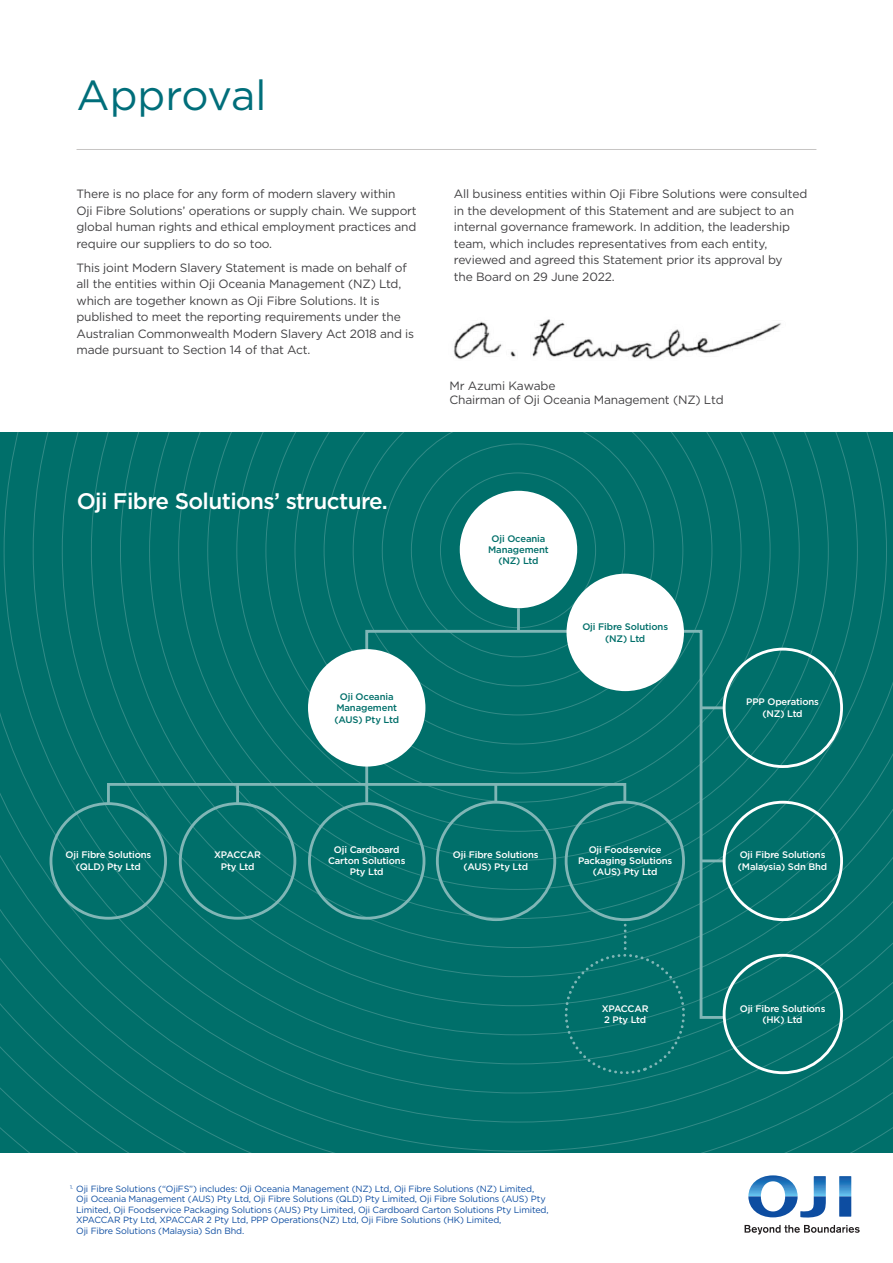
<style>
.page{position:relative;width:893px;height:1263px;background:#fff}
.page>*{position:absolute;margin:0;border:0;box-sizing:border-box;transform-origin:0 0}
.t1{font:42px "Gotham";color:#006e7a}
.t2{font:500 22.5px "Gotham";letter-spacing:-.03em;color:#fff}
.t3{font:12px/16.5px "Gotham";letter-spacing:-.015em;color:#414042}
.t4{font:500 9.45px/11.4px "Gotham";letter-spacing:-.015em;color:#fff;text-align:center}
.t5{font:500 9.45px/11.4px "Gotham";letter-spacing:-.015em;color:#006f6a;text-align:center}
.t6{font:9px/10.5px "Gotham";letter-spacing:-.015em;color:#0d4da1}
</style>
<div class="page">
<hr style="left:77px;top:149px;width:739px;height:1px;background:#c7c5c4">
<svg style="left:839px;top:1176px;width:12px;height:40px"></svg>
<svg style="left:748px;top:1175px;width:78px;height:43px"></svg>
<svg style="left:745px;top:1225px;width:115px;height:9px"></svg>
<div style="left:0;top:432px;width:893px;height:720px;background:#006f6a"></div>
<div style="left:460px;top:491px;width:117px;height:117px;background:#fff;border-radius:50%"></div>
<svg style="left:364px;top:628px;width:362px;height:392px;background:#06726d"></svg>
<hr style="left:517px;top:608px;width:3px;height:24px;background:#80b6b6">
<hr style="left:701px;top:706px;width:23px;height:3px;background:#80b6b6">
<hr style="left:701px;top:859px;width:23px;height:3px;background:#80b6b6">
<svg style="left:721px;top:646px;width:122px;height:123px;background:#137a75"></svg>
<svg style="left:721px;top:799px;width:122px;height:123px;background:#137a75"></svg>
<svg style="left:721px;top:952px;width:122px;height:122px;background:#137a75"></svg>
<svg style="left:50px;top:781px;width:637px;height:293px;background:#06726d"></svg>
<div style="left:308px;top:649px;width:117px;height:117px;background:#fff;border-radius:50%"></div>
<div style="left:566px;top:574px;width:118px;height:117px;background:#fff;border-radius:50%"></div>
<img style="left:453px;top:319px;width:328px;height:41px">
<h1 class="t1" style="left:77px;top:68px;width:191px">Approval</h1>
<p class="t3" style="left:77px;top:186px;width:342px">There is no place for any form of modern slavery within<br>Oji Fibre Solutions’ operations or supply chain. We support global human rights and ethical employment practices and require our suppliers to do so too.</p>
<p class="t3" style="left:77px;top:259px;width:339px">This joint Modern Slavery Statement is made on behalf of all the entities within Oji Oceania Management (NZ) Ltd, which are together known as Oji Fibre Solutions. It is published to meet the reporting requirements under the Australian Commonwealth Modern Slavery Act 2018 and is made pursuant to Section 14 of that Act.</p>
<p class="t3" style="left:454px;top:186px;width:355px">All business entities within Oji Fibre Solutions were consulted in the development of this Statement and are subject to an internal governance framework. In addition, the leadership team, which includes representatives from each entity, reviewed and agreed this Statement prior its approval by<br>the Board on 29 June 2022.</p>
<p class="t3" style="left:450px;top:378px;width:276px;line-height:14.4px">Mr Azumi Kawabe<br>Chairman of Oji Oceania Management (NZ) Ltd</p>
<h2 class="t2" style="left:77px;top:486px;width:313px">Oji Fibre Solutions’ structure.</h2>
<p class="t5" style="left:334px;top:691px;width:66px">Oji Oceania<br>Management (AUS) Pty Ltd</p>
<p class="t5" style="left:488px;top:532px;width:62px">Oji Oceania<br>Management (NZ) Ltd</p>
<p class="t5" style="left:582px;top:621px;width:87px">Oji Fibre Solutions (NZ) Ltd</p>
<p class="t4" style="left:746px;top:696px;width:74px">PPP Operations (NZ) Ltd</p>
<p class="t4" style="left:66px;top:849px;width:87px">Oji Fibre Solutions (QLD) Pty Ltd</p>
<p class="t4" style="left:214px;top:849px;width:48px">XPACCAR<br>Pty Ltd</p>
<p class="t4" style="left:328px;top:843px;width:79px">Oji Cardboard<br>Carton Solutions<br>Pty Ltd</p>
<p class="t4" style="left:453px;top:849px;width:87px">Oji Fibre Solutions (AUS) Pty Ltd</p>
<p class="t4" style="left:578px;top:843px;width:96px">Oji Foodservice<br>Packaging Solutions (AUS) Pty Ltd</p>
<p class="t4" style="left:738px;top:849px;width:91px;text-align:left">Oji Fibre Solutions (Malaysia) Sdn Bhd</p>
<p class="t4" style="left:602px;top:1002px;width:48px;text-align:left">XPACCAR<br>2 Pty Ltd</p>
<p class="t4" style="left:740px;top:1002px;width:87px">Oji Fibre Solutions (HK) Ltd</p>
<p class="t6" style="left:76px;top:1183px;width:474px;text-indent:-6px"><sup>1.</sup> Oji Fibre Solutions (“OjiFS”) includes: Oji Oceania Management (NZ) Ltd, Oji Fibre Solutions (NZ) Limited,<br>Oji Oceania Management (AUS) Pty Ltd, Oji Fibre Solutions (QLD) Pty Limited, Oji Fibre Solutions (AUS) Pty Limited, Oji Foodservice Packaging Solutions (AUS) Pty Limited, Oji Cardboard Carton Solutions Pty Limited, XPACCAR Pty Ltd, XPACCAR 2 Pty Ltd, PPP Operations(NZ) Ltd, Oji Fibre Solutions (HK) Limited,<br>Oji Fibre Solutions (Malaysia) Sdn Bhd.</p>
</div>
